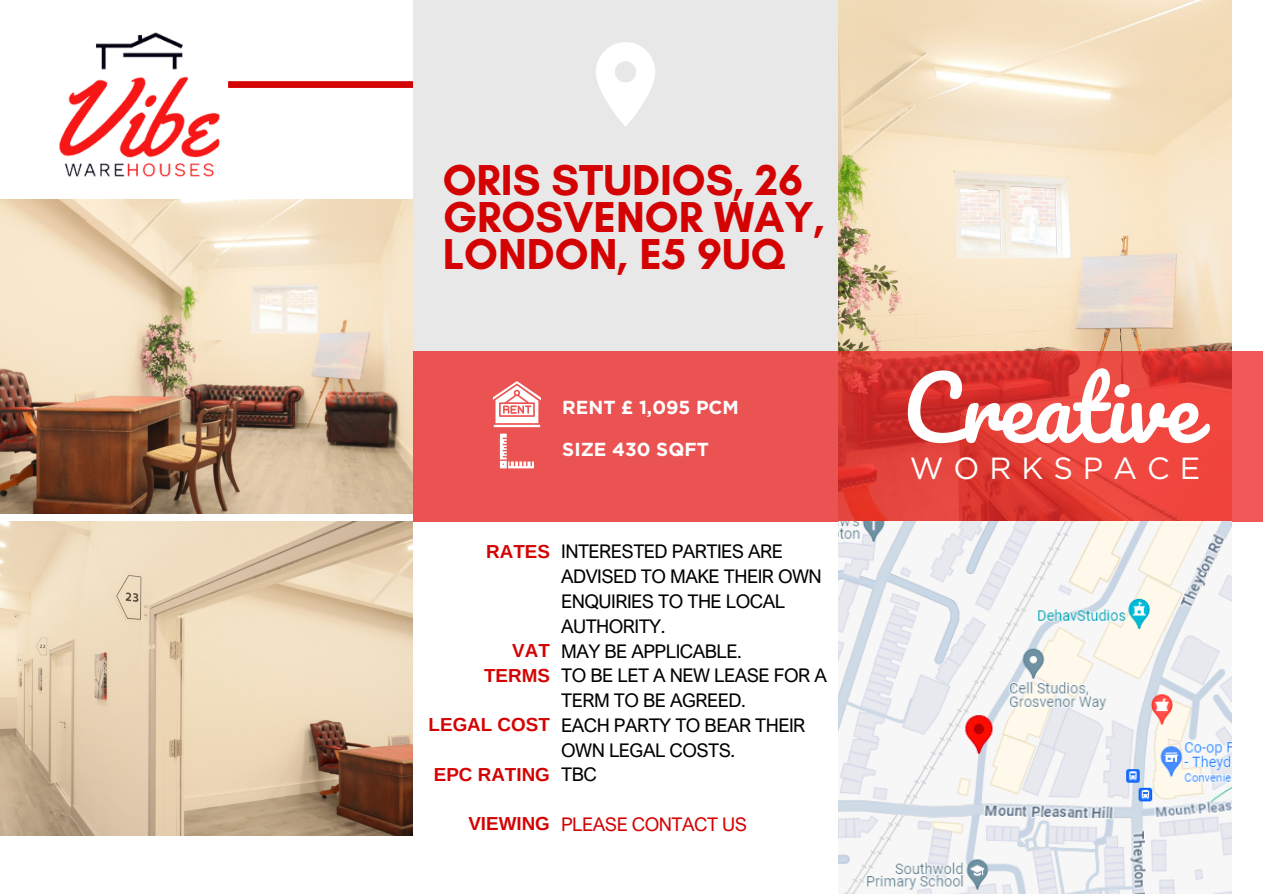
<style>
.page{position:relative;width:1263px;height:894px;background:#fff}
.page>*{position:absolute;margin:0;border:0;box-sizing:border-box;transform-origin:0 0}
.t1{font:85.05px "Pacifico";color:#fff}
.t2{font:700 44.1px/37.2px "Glacial Indifference";color:#d40303}
.t3{font:30.6px "Gotham";letter-spacing:.325em;color:#fff}
.t4{font:18.9px/24.8px "Arial Nova";letter-spacing:-.03em;color:#000}
.t5{font:700 18.9px/24.8px "Arimo";color:#d40303;text-align:right}
.t6{font:700 18.9px "Gotham";color:#fff}
.t7{font:18.9px "Arial Nova";letter-spacing:-.03em;color:#d40303}
</style>
<div class="page">
<div style="left:228px;top:81px;width:517px;height:7px;background:#d40303"></div>
<div style="left:413px;top:0;width:425px;height:521px;background:#e8e8e8"></div>
<img style="left:838px;top:0;width:394px;height:893px">
<svg style="left:413px;top:351px;width:850px;height:170px;background:#e64845"></svg>
<img style="left:59px;top:32px;width:184px;height:145px">
<img style="left:0;top:199px;width:413px;height:314px">
<img style="left:0;top:521px;width:413px;height:314px">
<svg style="left:493px;top:381px;width:48px;height:46px;background:#f5aeae"></svg>
<svg style="left:500px;top:433px;width:34px;height:35px"></svg>
<svg style="left:596px;top:42px;width:59px;height:84px"></svg>
<p class="t2" style="left:443px;top:161px;width:384px">ORIS STUDIOS, 26<br>GROSVENOR WAY,<br>LONDON, E5 9UQ</p>
<p class="t6" style="left:562px;top:396px;width:178px">RENT £ 1,095 PCM</p>
<h2 class="t6" style="left:562px;top:438px;width:148px">SIZE 430 SQFT</h2>
<h4 class="t5" style="left:486px;top:538px;width:65px">RATES</h4>
<p class="t5" style="left:484px;top:637px;width:67px">VAT<br>TERMS</p>
<h4 class="t5" style="left:429px;top:712px;width:123px">LEGAL COST</h4>
<h1 class="t5" style="left:434px;top:761px;width:118px">EPC RATING</h1>
<h3 class="t5" style="left:468px;top:811px;width:83px">VIEWING</h3>
<h4 class="t4" style="left:561px;top:538px;width:262px">INTERESTED PARTIES ARE<br>ADVISED TO MAKE THEIR OWN<br>ENQUIRIES TO THE LOCAL<br>AUTHORITY.</h4>
<h4 class="t4" style="left:561px;top:637px;width:182px">MAY BE APPLICABLE.</h4>
<h4 class="t4" style="left:561px;top:662px;width:267px">TO BE LET A NEW LEASE FOR A<br>TERM TO BE AGREED.</h4>
<h4 class="t4" style="left:561px;top:712px;width:246px">EACH PARTY TO BEAR THEIR<br>OWN LEGAL COSTS.</h4>
<h4 class="t4" style="left:561px;top:761px;width:37px">TBC</h4>
<p class="t7" style="left:561px;top:812px;width:187px">PLEASE CONTACT US</p>
<p class="t1" style="left:902px;top:363px;width:298px">Creative</p>
<p class="t3" style="left:910px;top:449px;width:292px">WORKSPACE</p>
</div>
